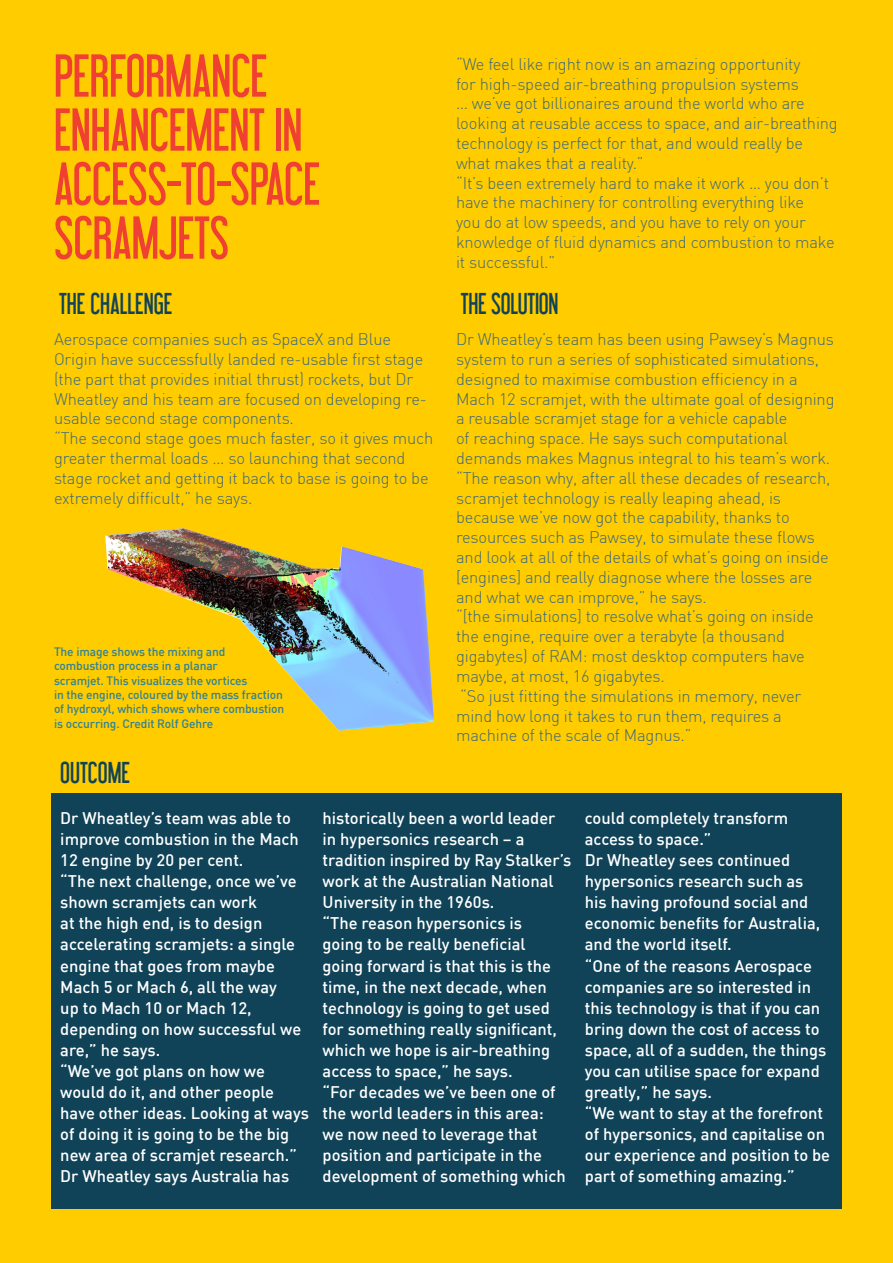
<style>
.page{position:relative;width:893px;height:1263px;background:#fc0}
.page>*{position:absolute;margin:0;border:0;box-sizing:border-box;transform-origin:0 0}
.titlebackpage{font:54px/54px "Libel Suit";letter-spacing:-.005em;color:#ef4032}
.subtitles{font:27px "Libel Suit";color:#104358}
.t1{font:500 16.5px/21px "DIN";color:#fff}
.t2{font:300 16.5px/19.8px "DIN";letter-spacing:-.01em;color:#3f6979}
.t3{font:300 16.5px/19.8px "DIN";letter-spacing:-.01em;color:#406979}
.t4{font:500 12px/14.4px "DIN";letter-spacing:-.01em;color:#318293}
</style>
<div class="page">
<div style="left:51px;top:794px;width:791px;height:415px;background:#104358"></div>
<img style="left:105px;top:528px;width:329px;height:203px">
<p class="titlebackpage" style="left:54px;top:49px;width:268px">PERFORMANCE<br>ENHANCEMENT IN<br>ACCESS-TO-SPACE<br>SCRAMJETS</p>
<p class="subtitles" style="left:59px;top:287px;width:115px">THE CHALLENGE</p>
<p class="t3" style="left:54px;top:329px;width:374px">Aerospace companies such as SpaceX and Blue Origin have successfully landed re-usable first stage (the part that provides initial thrust) rockets, but Dr Wheatley and his team are focused on developing re&shy;usable second stage components.</p>
<p class="t3" style="left:54px;top:428px;width:381px">“The second stage goes much faster, so it gives much greater thermal loads … so launching that second stage rocket and getting it back to base is going to be extremely difficult,” he says.</p>
<p class="t4" style="left:54px;top:644px;width:173px">The image shows the mixing and combustion process in a planar</p>
<p class="t4" style="left:54px;top:673px;width:195px">scramjet. This visualizes the vortices</p>
<p class="t4" style="left:54px;top:687px;width:232px;text-align:justify">in the engine, coloured by the mass fraction of hydroxyl, which shows where combustion is occurring. Credit Rolf Gehre</p>
<p class="subtitles" style="left:60px;top:756px;width:71px">OUTCOME</p>
<p class="t3" style="left:456px;top:54px;width:383px">“We feel like right now is an amazing opportunity<br>for high-speed air-breathing propulsion systems<br>… we’ve got billionaires around the world who are looking at reusable access to space, and air-breathing technology is perfect for that, and would really be what makes that a reality.”</p>
<p class="t3" style="left:456px;top:173px;width:380px">“It’s been extremely hard to make it work … you don’t have the machinery for controlling everything like<br>you do at low speeds, and you have to rely on your knowledge of fluid dynamics and combustion to make it successful.”</p>
<p class="subtitles" style="left:461px;top:287px;width:99px">THE SOLUTION</p>
<p class="t2" style="left:456px;top:329px;width:380px">Dr Wheatley’s team has been using Pawsey’s Magnus system to run a series of sophisticated simulations, designed to maximise combustion efficiency in a Mach 12 scramjet, with the ultimate goal of designing a reusable scramjet stage for a vehicle capable<br>of reaching space. He says such computational demands makes Magnus integral to his team’s work.</p>
<p class="t2" style="left:456px;top:468px;width:376px">“The reason why, after all these decades of research, scramjet technology is really leaping ahead, is because we’ve now got the capability, thanks to resources such as Pawsey, to simulate these flows and look at all of the details of what’s going on inside [engines] and really diagnose where the losses are and what we can improve,” he says.</p>
<p class="t2" style="left:456px;top:606px;width:359px">“[the simulations] to resolve what’s going on inside the engine, require over a terabyte (a thousand gigabytes) of RAM: most desktop computers have maybe, at most, 16 gigabytes.</p>
<p class="t2" style="left:456px;top:686px;width:347px">“So just fitting the simulations in memory, never mind how long it takes to run them, requires a machine of the scale of Magnus.”</p>
<p class="t1" style="left:60px;top:807px;width:240px">Dr Wheatley’s team was able to improve combustion in the Mach<br>12 engine by 20 per cent.</p>
<p class="t1" style="left:60px;top:870px;width:242px">“The next challenge, once we’ve shown scramjets can work<br>at the high end, is to design accelerating scramjets: a single engine that goes from maybe<br>Mach 5 or Mach 6, all the way<br>up to Mach 10 or Mach 12, depending on how successful we are,” he says.</p>
<p class="t1" style="left:60px;top:1059px;width:250px">“We’ve got plans on how we would do it, and other people have other ideas. Looking at ways of doing it is going to be the big new area of scramjet research.”</p>
<p class="t1" style="left:60px;top:1164px;width:230px">Dr Wheatley says Australia has</p>
<p class="t1" style="left:323px;top:807px;width:250px">historically been a world leader in hypersonics research – a tradition inspired by Ray Stalker’s work at the Australian National<br>University in the 1960s.</p>
<p class="t1" style="left:323px;top:912px;width:236px">“The reason hypersonics is going to be really beneficial going forward is that this is the time, in the next decade, when technology is going to get used for something really significant, which we hope is air-breathing access to space,” he says.</p>
<p class="t1" style="left:323px;top:1080px;width:245px">“For decades we’ve been one of the world leaders in this area: we now need to leverage that position and participate in the development of something which</p>
<p class="t1" style="left:585px;top:807px;width:205px">could completely transform access to space.”</p>
<p class="t1" style="left:585px;top:849px;width:237px">Dr Wheatley sees continued hypersonics research such as his having profound social and economic benefits for Australia, and the world itself.</p>
<p class="t1" style="left:585px;top:954px;width:243px">“One of the reasons Aerospace companies are so interested in this technology is that if you can bring down the cost of access to space, all of a sudden, the things you can utilise space for expand greatly,” he says.</p>
<p class="t1" style="left:585px;top:1101px;width:247px">“We want to stay at the forefront of hypersonics, and capitalise on our experience and position to be part of something amazing.”</p>
</div>
